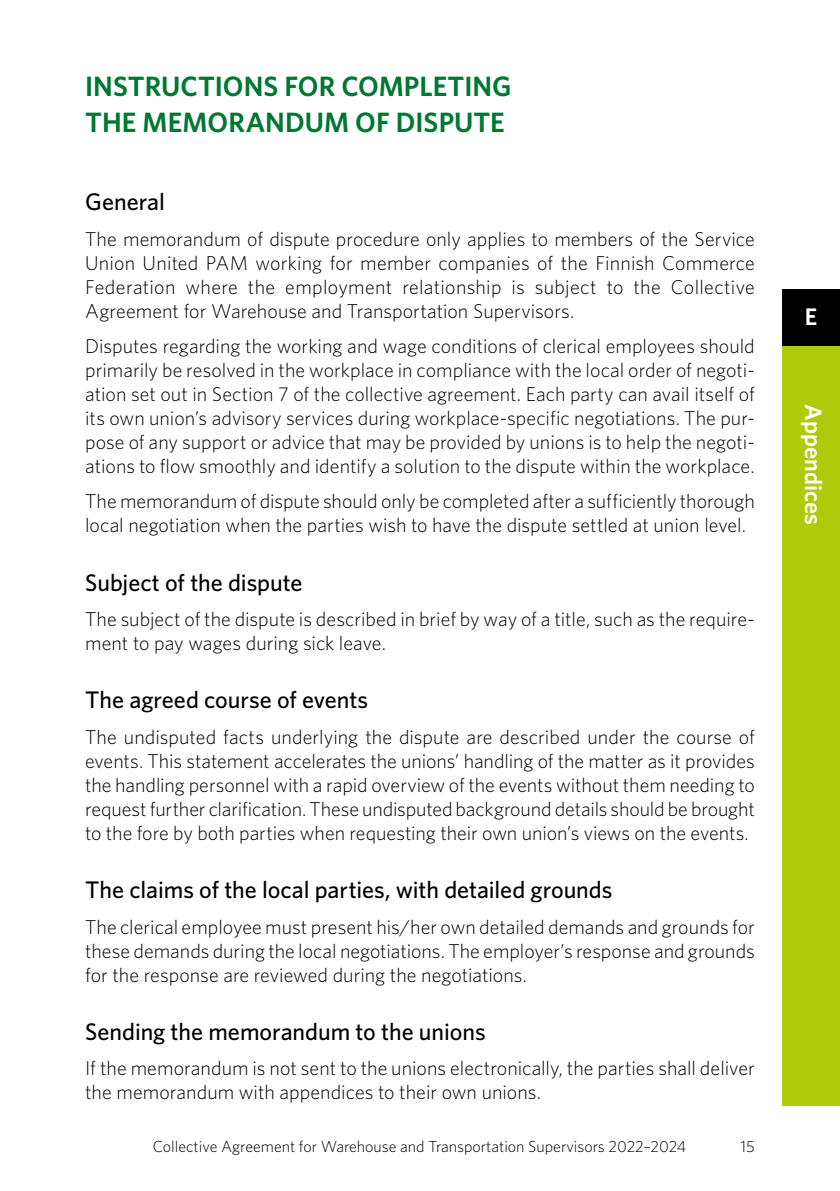
<style>
.page{position:relative;width:840px;height:1191px;background:#fff}
.page>*{position:absolute;margin:0;border:0;box-sizing:border-box;transform-origin:0 0}
.t1{font:600 28px/36px "Whitney";color:#007732}
.t2{font:500 24px "Whitney";letter-spacing:-.005em;color:#000}
.t3{font:600 24px "Whitney";color:#fff}
.t4{font:300 20px/24px "Whitney";color:#000;text-align:justify}
.t5{font:300 16px "Whitney";color:#000}
</style>
<div class="page">
<div style="left:782px;top:289px;width:57px;height:816px;background:#afca0b"></div>
<div style="left:782px;top:289px;width:57px;height:56px;background:#000"></div>
<h1 class="t1" style="left:85px;top:68px;width:428px">INSTRUCTIONS FOR COMPLETING<br>THE MEMORANDUM OF DISPUTE</h1>
<p class="t2" style="left:85px;top:186px;width:81px">General</p>
<p class="t4" style="left:85px;top:226px;width:671px">The memorandum of dispute procedure only applies to members of the Service Union United PAM working for member companies of the Finnish Commerce Federation where the employment relationship is subject to the Collective Agreement for Warehouse and Transportation Supervisors.</p>
<p class="t4" style="left:85px;top:333px;width:670px">Disputes regarding the working and wage conditions of clerical employees should primarily be resolved in the workplace in compliance with the local order of negoti&shy;ation set out in Section 7 of the collective agreement. Each party can avail itself of its own union’s advisory services during workplace-specific negotiations. The pur&shy;pose of any support or advice that may be provided by unions is to help the negoti&shy;ations to flow smoothly and identify a solution to the dispute within the workplace.</p>
<p class="t4" style="left:85px;top:489px;width:670px">The memorandum of dispute should only be completed after a sufficiently thorough local negotiation when the parties wish to have the dispute settled at union level.</p>
<p class="t2" style="left:85px;top:566px;width:219px">Subject of the dispute</p>
<p class="t4" style="left:85px;top:606px;width:670px">The subject of the dispute is described in brief by way of a title, such as the require&shy;ment to pay wages during sick leave.</p>
<p class="t2" style="left:85px;top:684px;width:284px">The agreed course of events</p>
<p class="t4" style="left:85px;top:724px;width:671px">The undisputed facts underlying the dispute are described under the course of events. This statement accelerates the unions’ handling of the matter as it provides the handling personnel with a rapid overview of the events without them needing to request further clarification. These undisputed background details should be brought to the fore by both parties when requesting their own union’s views on the events.</p>
<p class="t2" style="left:85px;top:874px;width:528px">The claims of the local parties, with detailed grounds</p>
<p class="t4" style="left:85px;top:914px;width:670px">The clerical employee must present his/her own detailed demands and grounds for these demands during the local negotiations. The employer’s response and grounds for the response are reviewed during the negotiations.</p>
<p class="t2" style="left:85px;top:1015px;width:402px">Sending the memorandum to the unions</p>
<p class="t4" style="left:85px;top:1055px;width:670px">If the memorandum is not sent to the unions electronically, the parties shall deliver the memorandum with appendices to their own unions.</p>
<p class="t5" style="left:153px;top:1136px;width:534px">Collective Agreement for Warehouse and Transportation Supervisors 2022–2024</p>
<p class="t5" style="left:740px;top:1136px;width:16px">15</p>
<p class="t3" style="left:804px;top:301px;width:14px">E</p>
<p class="t3" style="left:828px;top:404px;width:122px;rotate:90deg">Appendices</p>
</div>
